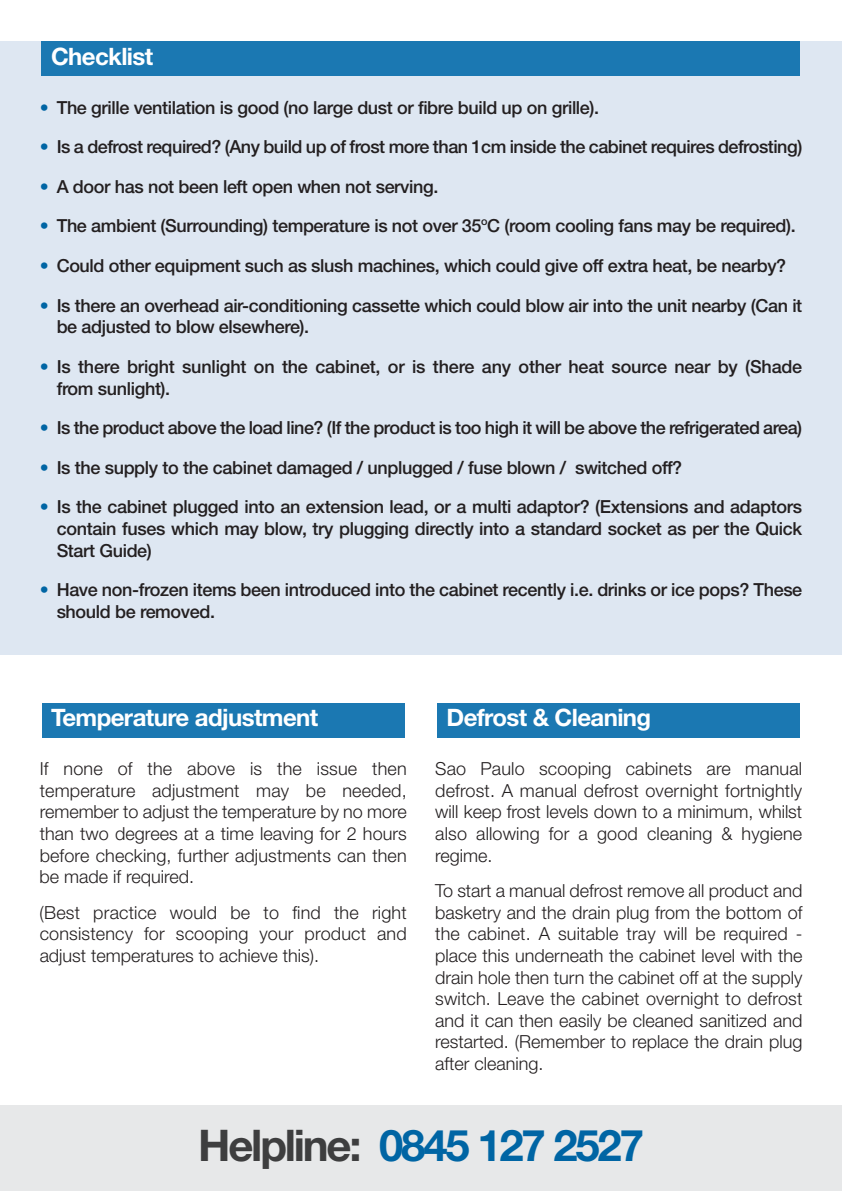
<style>
.page{position:relative;width:842px;height:1191px;background:#fff}
.page>*{position:absolute;margin:0;border:0;box-sizing:border-box;transform-origin:0 0}
.t1{font:700 43.6px "Helvetica Neue";letter-spacing:-.05em;color:#0065a4}
.t2{font:700 24px "Helvetica Neue";letter-spacing:-.025em;color:#fff}
.t3{font:500 18px/21.6px "Helvetica Neue";letter-spacing:-.02em;color:#231f20}
.t4{font:300 18px/21.6px "Helvetica Neue";color:#231f20;text-align:justify}
.s1{color:#0065a4}
.s2{color:#3e3e3f}
</style>
<div class="page">
<div style="left:0;top:41px;width:842px;height:614px;background:#dee7f2"></div>
<div style="left:0;top:1106px;width:842px;height:85px;background:#e7e8e9"></div>
<div style="left:42px;top:703px;width:363px;height:34px;background:#1b78b2"></div>
<div style="left:437px;top:703px;width:363px;height:34px;background:#1b78b2"></div>
<div style="left:42px;top:41px;width:758px;height:34px;background:#1b78b2"></div>
<h2 class="t2" style="left:51px;top:48px;width:104px">Checklist</h2>
<p class="t3" style="left:40px;top:98px;width:561px"><span class="s1">•</span> The grille ventilation is good (no large dust or fibre build up on grille).</p>
<p class="t3" style="left:40px;top:138px;width:764px"><span class="s1">•</span> Is a defrost required? (Any build up of frost more than 1cm inside the cabinet requires defrosting)</p>
<p class="t3" style="left:40px;top:177px;width:400px"><span class="s1">•</span> A door has not been left open when not serving.</p>
<p class="t3" style="left:40px;top:217px;width:757px"><span class="s1">•</span> The ambient (Surrounding) temperature is not over 35<sup>o</sup>C (room cooling fans may be required).</p>
<p class="t3" style="left:40px;top:256px;width:748px"><span class="s1">•</span> Could other equipment such as slush machines, which could give off extra heat, be nearby?</p>
<p class="t3" style="left:57px;top:296px;width:747px;text-indent:-17px"><span class="s1">•</span> Is there an overhead air-conditioning cassette which could blow air into the unit nearby (Can it be adjusted to blow elsewhere).</p>
<p class="t3" style="left:57px;top:357px;width:747px;text-indent:-17px"><span class="s1">•</span> Is there bright sunlight on the cabinet, or is there any other heat source near by (Shade from sunlight).</p>
<p class="t3" style="left:40px;top:418px;width:764px"><span class="s1">•</span> Is the product above the load line? (If the product is too high it will be above the refrigerated area)</p>
<p class="t3" style="left:40px;top:458px;width:644px"><span class="s1">•</span> Is the supply to the cabinet damaged / unplugged / fuse blown / switched off?</p>
<p class="t3" style="left:57px;top:498px;width:747px;text-align:justify;text-indent:-17px"><span class="s1">•</span> Is the cabinet plugged into an extension lead, or a multi adaptor? (Extensions and adaptors contain fuses which may blow, try plugging directly into a standard socket as per the Quick Start Guide)</p>
<p class="t3" style="left:57px;top:580px;width:747px;text-indent:-17px"><span class="s1">•</span> Have non-frozen items been introduced into the cabinet recently i.e. drinks or ice pops? These should be removed.</p>
<h2 class="t2" style="left:51px;top:709px;width:269px">Temperature adjustment</h2>
<p class="t4" style="left:40px;top:759px;width:369px">If none of the above is the issue then temperature adjustment may be needed, remember to adjust the temperature by no more than two degrees at a time leaving for 2 hours before checking, further adjustments can then be made if required.</p>
<p class="t4" style="left:40px;top:903px;width:369px">(Best practice would be to find the right consistency for scooping your product and adjust temperatures to achieve this).</p>
<h2 class="t2" style="left:446px;top:709px;width:206px">Defrost &amp; Cleaning</h2>
<p class="t4" style="left:435px;top:759px;width:369px">Sao Paulo scooping cabinets are manual defrost. A manual defrost overnight fortnightly will keep frost levels down to a minimum, whilst also allowing for a good cleaning &amp; hygiene regime.</p>
<p class="t4" style="left:435px;top:881px;width:369px">To start a manual defrost remove all product and basketry and the drain plug from the bottom of the cabinet. A suitable tray will be required - place this underneath the cabinet level with the drain hole then turn the cabinet off at the supply switch. Leave the cabinet overnight to defrost and it can then easily be cleaned sanitized and restarted. (Remember to replace the drain plug after cleaning.</p>
<h1 class="t1" style="left:198px;top:1129px;width:447px"><span class="s2">Helpline:</span> 0845 127 2527</h1>
</div>
